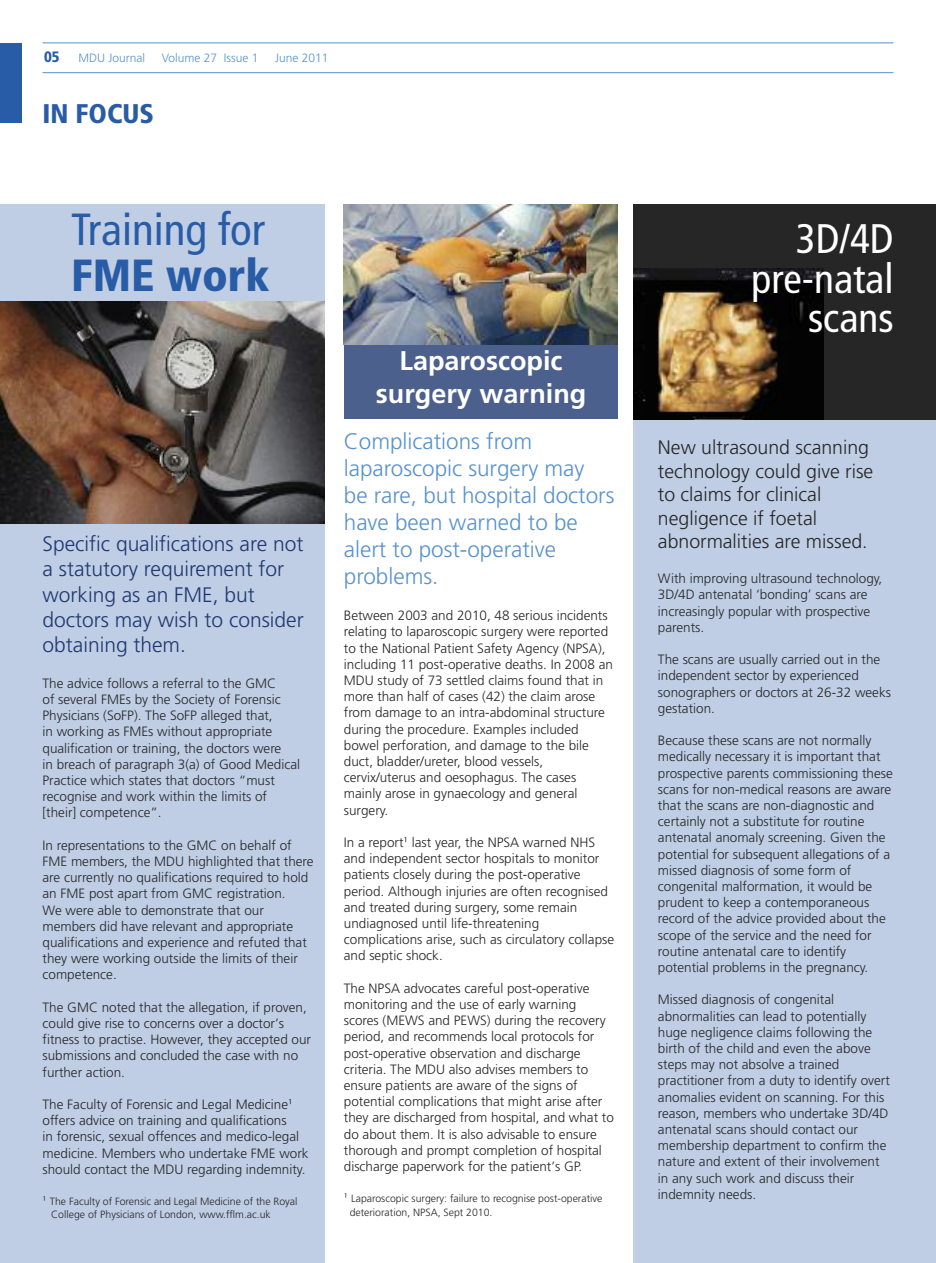
<style>
.page{position:relative;width:936px;height:1263px;background:#fff}
.page>*{position:absolute;margin:0;border:0;box-sizing:border-box;transform-origin:0 0}
.t1{font:condensed 45px "Frutiger";color:#295ca6}
.t2{font:900 condensed 45px "Frutiger";color:#295ca6}
.t3{font:condensed 41.25px/39.8px "Frutiger";color:#fff;text-align:right}
.t4{font:700 27px/32.4px "Frutiger";color:#fff;text-align:center}
.t5{font:900 condensed 27px "Frutiger";color:#295ca6}
.t6{font:300 22.5px/27px "Frutiger";color:#5792ce}
.t7{font:300 21px/25.2px "Frutiger";color:#1f3871}
.t8{font:300 19.5px/23.4px "Frutiger";color:#272627}
.t9{font:300 13.5px/16.2px "Frutiger";color:#272627}
.t10{font:300 12px "Frutiger";color:#5792ce}
.t11{font:300 10.5px/13.4px "Frutiger";color:#272627}
.s1{font-weight:900;font-stretch:condensed;font-size:15px;color:#295ca6}
.s2{font-family:"Century Gothic";font-weight:400}
.s3{font-family:"Century Gothic";font-weight:400;font-size:12px}
</style>
<div class="page">
<div style="left:0;top:204px;width:325px;height:1059px;background:#bfcee4"></div>
<div style="left:634px;top:361px;width:301px;height:902px;background:#bfcee4"></div>
<div style="left:344px;top:204px;width:273px;height:215px;background:#4c608e"></div>
<img style="left:344px;top:204px;width:273px;height:140px">
<img style="left:0;top:302px;width:325px;height:221px">
<hr style="left:43px;top:43px;width:850px;height:1px;background:#5792ce">
<hr style="left:43px;top:72px;width:850px;height:1px;background:#5792ce">
<div style="left:0;top:43px;width:21px;height:80px;background:#295ca6"></div>
<div style="left:634px;top:204px;width:301px;height:215px;background:#272627"></div>
<img style="left:634px;top:268px;width:189px;height:151px">
<p class="t10" style="left:44px;top:53px;width:103px"><span class="s1">05</span> MDU Journal</p>
<p class="t10" style="left:162px;top:53px;width:98px">Volume 27 Issue 1</p>
<p class="t10" style="left:275px;top:53px;width:55px">June 2011</p>
<h3 class="t5" style="left:43px;top:102px;width:113px">IN FOCUS</h3>
<h1 class="t1" style="left:71px;top:211px;width:195px">Training for</h1>
<h1 class="t2" style="left:71px;top:257px;width:200px">FME work</h1>
<h3 class="t7" style="left:43px;top:533px;width:263px">Specific qualifications are not a statutory requirement for working as an FME, but doctors may wish to consider obtaining them.</h3>
<p class="t9" style="left:43px;top:676px;width:259px">The advice follows a referral to the GMC<br>of several FMEs by the Society of Forensic Physicians (SoFP). The SoFP alleged that,<br>in working as FMEs without appropriate qualification or training, the doctors were<br>in breach of paragraph 3(a) of Good Medical Practice which states that doctors “must recognise and work within the limits of [their] competence”.</p>
<p class="t9" style="left:43px;top:838px;width:272px">In representations to the GMC on behalf of FME members, the MDU highlighted that there are currently no qualifications required to hold an FME post apart from GMC registration.<br>We were able to demonstrate that our members did have relevant and appropriate qualifications and experience and refuted that they were working outside the limits of their competence.</p>
<p class="t9" style="left:43px;top:1000px;width:270px">The GMC noted that the allegation, if proven, could give rise to concerns over a doctor’s fitness to practise. However, they accepted our submissions and concluded the case with no further action.</p>
<p class="t9" style="left:43px;top:1097px;width:267px">The Faculty of Forensic and Legal Medicine<span class="s2">¹ </span>offers advice on training and qualifications<br>in forensic, sexual offences and medico-legal medicine. Members who undertake FME work should contact the MDU regarding indemnity.</p>
<p class="t11" style="left:51px;top:1195px;width:248px;text-indent:-9px"><span class="s3">¹</span> The Faculty of Forensic and Legal Medicine of the Royal<br>College of Physicians of London, www.fflm.ac.uk</p>
<h3 class="t4" style="left:376px;top:347px;width:212px">Laparoscopic surgery warning</h3>
<h3 class="t6" style="left:344px;top:429px;width:272px">Complications from laparoscopic surgery may<br>be rare, but hospital doctors have been warned to be alert to post-operative problems.</h3>
<p class="t9" style="left:344px;top:608px;width:270px">Between 2003 and 2010, 48 serious incidents relating to laparoscopic surgery were reported to the National Patient Safety Agency (NPSA), including 11 post-operative deaths. In 2008 an MDU study of 73 settled claims found that in more than half of cases (42) the claim arose from damage to an intra-abdominal structure during the procedure. Examples included bowel perforation, and damage to the bile duct, bladder/ureter, blood vessels, cervix/uterus and oesophagus. The cases mainly arose in gynaecology and general surgery.</p>
<p class="t9" style="left:344px;top:835px;width:272px">In a report<span class="s2">¹</span> last year, the NPSA warned NHS and independent sector hospitals to monitor patients closely during the post-operative period. Although injuries are often recognised and treated during surgery, some remain undiagnosed until life-threatening complications arise, such as circulatory collapse and septic shock.</p>
<p class="t9" style="left:344px;top:981px;width:271px">The NPSA advocates careful post-operative monitoring and the use of early warning scores (MEWS and PEWS) during the recovery period, and recommends local protocols for post-operative observation and discharge criteria. The MDU also advises members to ensure patients are aware of the signs of potential complications that might arise after they are discharged from hospital, and what to do about them. It is also advisable to ensure thorough and prompt completion of hospital discharge paperwork for the patient’s GP.</p>
<p class="t11" style="left:349px;top:1193px;width:254px;text-indent:-6px"><span class="s3">¹</span> Laparoscopic surgery: failure to recognise post-operative deterioration, NPSA, Sept 2010.</p>
<h2 class="t3" style="left:751px;top:222px;width:144px">3D/4D pre-natal scans</h2>
<h3 class="t8" style="left:658px;top:437px;width:217px">New ultrasound scanning technology could give rise to claims for clinical negligence if foetal abnormalities are missed.</h3>
<p class="t9" style="left:658px;top:571px;width:226px">With improving ultrasound technology,<br>3D/4D antenatal ‘bonding’ scans are increasingly popular with prospective parents.</p>
<p class="t9" style="left:658px;top:652px;width:234px">The scans are usually carried out in the independent sector by experienced sonographers or doctors at 26-32 weeks gestation.</p>
<p class="t9" style="left:658px;top:733px;width:236px">Because these scans are not normally medically necessary it is important that prospective parents commissioning these scans for non-medical reasons are aware that the scans are non-diagnostic and certainly not a substitute for routine antenatal anomaly screening. Given the potential for subsequent allegations of a missed diagnosis of some form of congenital malformation, it would be prudent to keep a contemporaneous record of the advice provided about the scope of the service and the need for routine antenatal care to identify potential problems in the pregnancy.</p>
<p class="t9" style="left:658px;top:993px;width:233px">Missed diagnosis of congenital abnormalities can lead to potentially huge negligence claims following the birth of the child and even the above steps may not absolve a trained practitioner from a duty to identify overt anomalies evident on scanning. For this reason, members who undertake 3D/4D antenatal scans should contact our membership department to confirm the nature and extent of their involvement in any such work and discuss their indemnity needs.</p>
</div>
